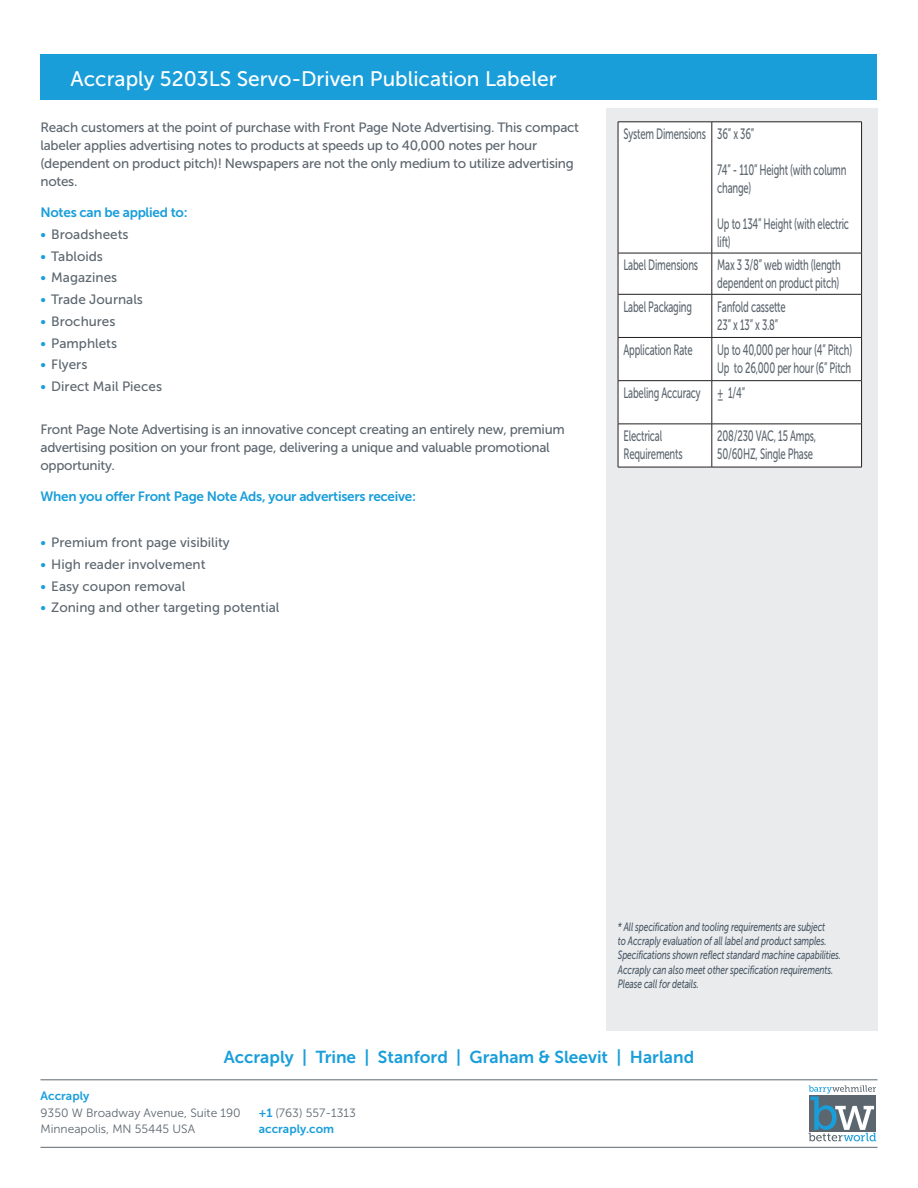
<style>
.page{position:relative;width:918px;height:1188px;background:#fff}
.page>*{position:absolute;margin:0;border:0;box-sizing:border-box;transform-origin:0 0}
.Page_2_Heading{font:21px "Museo Sans 500";color:#fff}
.Footer__Company___2n{font:17.25px "Museo Sans 700";color:#199eda}
.Page_2_Table_cells{font:15px/18px "Museo Sans 500";letter-spacing:-.02em;color:#5c666f;scale:.63 1}
.Page_2_Body{font:13.5px/18px "Museo Sans 500";letter-spacing:-.02em;color:#5c666f}
.Page_2_Body-2{font:13.5px "Museo Sans 500";color:#5c666f}
.Page_2_Subhead{font:13.5px "Museo Sans 700";letter-spacing:-.02em;color:#199eda}
.t1{font:italic 12.75px "Museo Sans 500";color:#5c666f}
.Speed_Warning{font:italic 12px/14.4px "Museo Sans 500";letter-spacing:-.01em;color:#485865;scale:.7 1}
.Footer__Company{font:12px "Museo Sans 300";color:#5c666f}
.Footer__Company___2n-2{font:12px "Museo Sans 700";color:#199eda}
.Footer__Company-2{font:12px "Museo Sans 700";color:#199eda}
.s1{color:#199eda}
.s2{font-family:"Museo Sans 700";color:#199eda}
</style>
<div class="page">
<hr style="left:40px;top:1147px;width:838px;height:1px;background:#5c666f">
<hr style="left:40px;top:1080px;width:838px;height:1px;background:#5c666f">
<div style="left:40px;top:54px;width:838px;height:45px;background:#199eda"></div>
<div style="left:606px;top:108px;width:272px;height:922px;background:#eaebed"></div>
<svg style="left:809px;top:1085px;width:67px;height:56px"></svg>
<div style="left:619px;top:123px;width:242px;height:130px;background:#fff"></div>
<div style="left:619px;top:254px;width:242px;height:213px;background:#fff"></div>
<hr style="left:618px;top:122px;width:94px;height:1px;background:#231f20">
<hr style="left:618px;top:122px;width:1px;height:131px;background:#231f20">
<hr style="left:712px;top:122px;width:150px;height:1px;background:#231f20">
<hr style="left:712px;top:122px;width:1px;height:131px;background:#231f20">
<hr style="left:861px;top:122px;width:1px;height:131px;background:#231f20">
<hr style="left:618px;top:253px;width:94px;height:1px;background:#231f20">
<hr style="left:618px;top:253px;width:1px;height:41px;background:#231f20">
<hr style="left:712px;top:253px;width:150px;height:1px;background:#231f20">
<hr style="left:712px;top:253px;width:1px;height:41px;background:#231f20">
<hr style="left:861px;top:253px;width:1px;height:41px;background:#231f20">
<hr style="left:618px;top:294px;width:94px;height:1px;background:#231f20">
<hr style="left:618px;top:294px;width:1px;height:43px;background:#231f20">
<hr style="left:712px;top:294px;width:150px;height:1px;background:#231f20">
<hr style="left:712px;top:294px;width:1px;height:43px;background:#231f20">
<hr style="left:861px;top:294px;width:1px;height:43px;background:#231f20">
<hr style="left:618px;top:337px;width:94px;height:1px;background:#231f20">
<hr style="left:618px;top:338px;width:1px;height:42px;background:#231f20">
<hr style="left:712px;top:337px;width:150px;height:1px;background:#231f20">
<hr style="left:712px;top:338px;width:1px;height:42px;background:#231f20">
<hr style="left:861px;top:338px;width:1px;height:42px;background:#231f20">
<hr style="left:618px;top:380px;width:94px;height:1px;background:#231f20">
<hr style="left:618px;top:381px;width:1px;height:43px;background:#231f20">
<hr style="left:712px;top:380px;width:150px;height:1px;background:#231f20">
<hr style="left:712px;top:381px;width:1px;height:43px;background:#231f20">
<hr style="left:861px;top:381px;width:1px;height:43px;background:#231f20">
<hr style="left:618px;top:424px;width:94px;height:1px;background:#231f20">
<hr style="left:618px;top:424px;width:1px;height:43px;background:#231f20">
<hr style="left:712px;top:424px;width:150px;height:1px;background:#231f20">
<hr style="left:712px;top:424px;width:1px;height:43px;background:#231f20">
<hr style="left:861px;top:424px;width:1px;height:43px;background:#231f20">
<hr style="left:618px;top:467px;width:94px;height:1px;background:#231f20">
<hr style="left:712px;top:467px;width:150px;height:1px;background:#231f20">
<p class="Page_2_Heading" style="left:71px;top:68px;width:488px">Accraply 5203LS Servo-Driven Publication Labeler</p>
<p class="Page_2_Body" style="left:40px;top:118px;width:540px">Reach customers at the point of purchase with Front Page Note Advertising. This compact labeler applies advertising notes to products at speeds up to 40,000 notes per hour (dependent on product pitch)! Newspapers are not the only medium to utilize advertising notes.</p>
<p class="Page_2_Subhead" style="left:40px;top:205px;width:149px">Notes can be applied to:</p>
<p class="Page_2_Body-2" style="left:40px;top:227px;width:90px"><span class="s1">•</span> Broadsheets</p>
<p class="Page_2_Body-2" style="left:40px;top:249px;width:64px"><span class="s1">•</span> Tabloids</p>
<p class="Page_2_Body-2" style="left:40px;top:270px;width:78px"><span class="s1">•</span> Magazines</p>
<p class="Page_2_Body-2" style="left:40px;top:292px;width:104px"><span class="s1">•</span> Trade Journals</p>
<p class="Page_2_Body-2" style="left:40px;top:314px;width:76px"><span class="s1">•</span> Brochures</p>
<p class="Page_2_Body-2" style="left:40px;top:336px;width:78px"><span class="s1">•</span> Pamphlets</p>
<p class="Page_2_Body" style="left:40px;top:356px;width:48px"><span class="s1">•</span> Flyers</p>
<p class="Page_2_Body-2" style="left:40px;top:379px;width:123px"><span class="s1">•</span> Direct Mail Pieces</p>
<p class="Page_2_Body" style="left:40px;top:420px;width:526px">Front Page Note Advertising is an innovative concept creating an entirely new, premium advertising position on your front page, delivering a unique and valuable promotional opportunity.</p>
<p class="Page_2_Subhead" style="left:40px;top:489px;width:377px">When you offer Front Page Note Ads, your advertisers receive:</p>
<p class="Page_2_Body-2" style="left:40px;top:535px;width:191px"><span class="s1">•</span> Premium front page visibility</p>
<p class="Page_2_Body-2" style="left:40px;top:557px;width:167px"><span class="s1">•</span> High reader involvement</p>
<p class="Page_2_Body-2" style="left:40px;top:579px;width:146px"><span class="s1">•</span> Easy coupon removal</p>
<p class="Page_2_Body-2" style="left:40px;top:600px;width:240px"><span class="s1">•</span> Zoning and other targeting potential</p>
<p class="Page_2_Table_cells" style="left:623px;top:125px;width:133px">System Dimensions</p>
<p class="Page_2_Table_cells" style="left:717px;top:125px;width:60px">36” x 36”</p>
<p class="Page_2_Table_cells" style="left:717px;top:161px;width:207px">74” - 110” Height (with column change)</p>
<p class="Page_2_Table_cells" style="left:717px;top:215px;width:211px">Up to 134” Height (with electric lift)</p>
<p class="Page_2_Table_cells" style="left:623px;top:256px;width:120px">Label Dimensions</p>
<p class="Page_2_Table_cells" style="left:717px;top:256px;width:198px">Max 3 3/8” web width (length dependent on product pitch)</p>
<p class="Page_2_Table_cells" style="left:623px;top:297px;width:110px">Label Packaging</p>
<p class="Page_2_Table_cells" style="left:717px;top:297px;width:110px">Fanfold cassette</p>
<p class="Page_2_Table_cells" style="left:717px;top:315px;width:98px">23” x 13” x 3.8”</p>
<p class="Page_2_Table_cells" style="left:623px;top:341px;width:111px">Application Rate</p>
<p class="Page_2_Table_cells" style="left:717px;top:341px;width:216px">Up to 40,000 per hour (4” Pitch)</p>
<p class="Page_2_Table_cells" style="left:717px;top:359px;width:214px">Up to 26,000 per hour (6” Pitch</p>
<p class="Page_2_Table_cells" style="left:623px;top:384px;width:124px">Labeling Accuracy</p>
<p class="Page_2_Table_cells" style="left:717px;top:384px;width:46px">± 1/4”</p>
<p class="Page_2_Table_cells" style="left:623px;top:427px;width:63px">Electrical</p>
<p class="Page_2_Table_cells" style="left:623px;top:445px;width:95px">Requirements</p>
<p class="t1" style="left:619px;top:383px;width:48px">Caption</p>
<p class="Page_2_Table_cells" style="left:717px;top:427px;width:159px">208/230 VAC, 15 Amps,<br>50/60HZ, Single Phase</p>
<p class="Speed_Warning" style="left:618px;top:919px;width:320px">* All specification and tooling requirements are subject<br>to Accraply evaluation of all label and product samples.<br>Specifications shown reflect standard machine capabilities.<br>Accraply can also meet other specification requirements.</p>
<p class="Speed_Warning" style="left:618px;top:977px;width:117px">Please call for details.</p>
<p class="Footer__Company___2n" style="left:224px;top:1047px;width:472px">Accraply | Trine | Stanford | Graham &amp; Sleevit | Harland</p>
<p class="Footer__Company-2" style="left:40px;top:1089px;width:50px">Accraply</p>
<p class="Footer__Company" style="left:40px;top:1106px;width:202px">9350 W Broadway Avenue, Suite 190</p>
<p class="Footer__Company" style="left:40px;top:1123px;width:156px">Minneapolis, MN 55445 USA</p>
<p class="Footer__Company" style="left:259px;top:1106px;width:99px"><span class="s2">+1</span> (763) 557-1313</p>
<p class="Footer__Company___2n-2" style="left:259px;top:1122px;width:77px">accraply.com</p>
</div>
